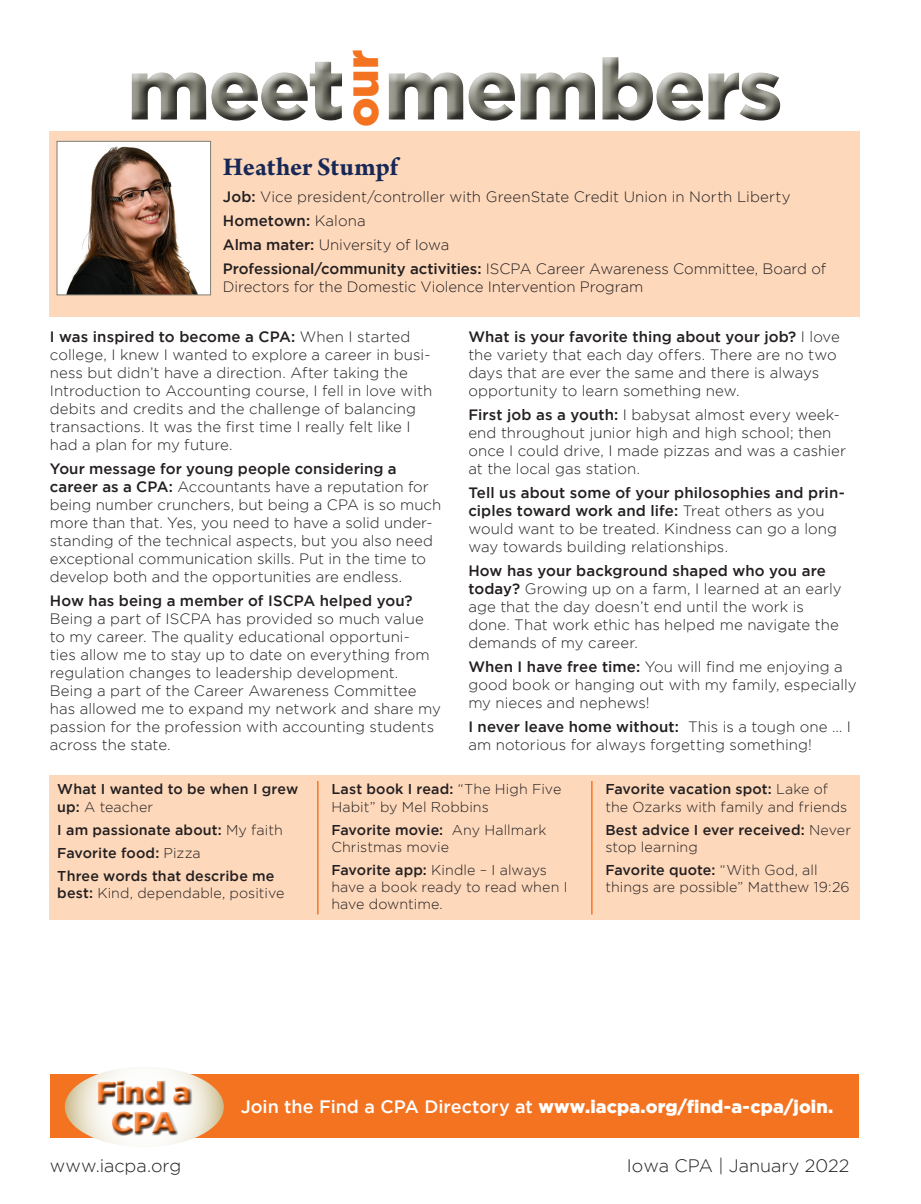
<style>
.page{position:relative;width:921px;height:1204px;background:#fff}
.page>*{position:absolute;margin:0;border:0;box-sizing:border-box;transform-origin:0 0}
.t1{font:900 85.5px "Gotham";letter-spacing:-.02em;color:#7e7e72}
.t2{font:900 45px "Gotham";color:#f47321}
.t3{font:900 30px/30px "Gotham";letter-spacing:.005em;color:#f47321;text-align:center}
.t4{font:700 27px "Arno Pro";color:#172857}
.t5{font:900 18px "Gotham";letter-spacing:.005em;color:#fff}
.t6{font:300 18px "Gotham";color:#231f20}
.t7{font:300 15px/18px "Gotham";color:#231f20}
.t8{font:500 15px "Gotham";letter-spacing:.01em;color:#231f20}
.t9{font:300 14.25px/17.1px "Gotham";letter-spacing:.005em;color:#231f20}
.t10{font:500 14.25px/17.1px "Gotham";letter-spacing:.01em;color:#231f20}
.s1{font-weight:500}
.s2{font-weight:300}
</style>
<div class="page">
<div style="left:50px;top:132px;width:810px;height:185px;background:#fdd8bb"></div>
<div style="left:124px;top:51px;width:666px;height:79px;background:#231f20;opacity:.75"></div>
<div style="left:50px;top:775px;width:810px;height:144px;background:#fdd8bb"></div>
<hr style="left:317px;top:781px;width:1px;height:133px;background:#f47321">
<hr style="left:591px;top:781px;width:1px;height:133px;background:#f47321">
<img style="left:59px;top:143px;width:150px;height:150px">
<div style="left:57px;top:141px;width:154px;height:154px;border:1px solid #7e7e72"></div>
<div style="left:50px;top:1075px;width:809px;height:63px;background:#f47321"></div>
<svg style="left:65px;top:1068px;width:159px;height:77px"></svg>
<div style="left:96px;top:1079px;width:96px;height:57px;background:#231f20;opacity:.75"></div>
<h1 class="t1" style="left:127px;top:40px;width:219px">meet</h1>
<h2 class="t2" style="left:336px;top:127px;width:79px;rotate:-90deg">our</h2>
<h1 class="t1" style="left:384px;top:40px;width:400px">members</h1>
<h3 class="t4" style="left:223px;top:151px;width:176px">Heather Stumpf</h3>
<p class="t7" style="left:223px;top:184px;width:605px;line-height:24px"><span class="s1">Job:</span> Vice president/controller with GreenState Credit Union in North Liberty <span class="s1">Hometown:</span> Kalona<br><span class="s1">Alma mater:</span> University of Iowa<br><span class="s1">Professional/community activities:</span> ISCPA Career Awareness Committee, Board of</p>
<p class="t7" style="left:223px;top:277px;width:422px">Directors for the Domestic Violence Intervention Program</p>
<p class="t7" style="left:50px;top:328px;width:384px"><span class="s1">I was inspired to become a CPA:</span> When I started college, I knew I wanted to explore a career in busi&shy;ness but didn’t have a direction. After taking the Introduction to Accounting course, I fell in love with debits and credits and the challenge of balancing transactions. It was the first time I really felt like I had a plan for my future.</p>
<p class="t7" style="left:50px;top:460px;width:393px"><span class="s1">Your message for young people considering a career as a CPA:</span> Accountants have a reputation for being number crunchers, but being a CPA is so much more than that. Yes, you need to have a solid under&shy;standing of the technical aspects, but you also need exceptional communication skills. Put in the time to develop both and the opportunities are endless.</p>
<p class="t8" style="left:50px;top:592px;width:364px">How has being a member of ISCPA helped you?</p>
<p class="t7" style="left:50px;top:610px;width:393px">Being a part of ISCPA has provided so much value to my career. The quality educational opportuni-<br>ties allow me to stay up to date on everything from regulation changes to leadership development.<br>Being a part of the Career Awareness Committee has allowed me to expand my network and share my passion for the profession with accounting students across the state.</p>
<p class="t7" style="left:468px;top:328px;width:373px"><span class="s1">What is your favorite thing about your job?</span> I love the variety that each day offers. There are no two days that are ever the same and there is always opportunity to learn something new.</p>
<p class="t7" style="left:468px;top:406px;width:379px"><span class="s1">First job as a youth:</span> I babysat almost every week&shy;end throughout junior high and high school; then once I could drive, I made pizzas and was a cashier at the local gas station.</p>
<p class="t7" style="left:468px;top:484px;width:378px"><span class="s1">Tell us about some of your philosophies and prin&shy;ciples toward work and life:</span> Treat others as you would want to be treated. Kindness can go a long way towards building relationships.</p>
<p class="t7" style="left:468px;top:562px;width:375px"><span class="s1">How has your background shaped who you are today?</span> Growing up on a farm, I learned at an early age that the day doesn’t end until the work is done. That work ethic has helped me navigate the demands of my career.</p>
<p class="t7" style="left:468px;top:658px;width:390px"><span class="s1">When I have free time:</span> You will find me enjoying a good book or hanging out with my family, especially my nieces and nephews!</p>
<p class="t7" style="left:468px;top:718px;width:384px"><span class="s1">I never leave home without:</span> This is a tough one … I am notorious for always forgetting something!</p>
<p class="t10" style="left:57px;top:780px;width:242px">What I wanted to be when I grew up: <span class="s2">A teacher</span></p>
<p class="t10" style="left:57px;top:818px;width:227px;line-height:23.1px">I am passionate about: <span class="s2">My faith<br></span>Favorite food: <span class="s2">Pizza<br></span>Three words that describe me</p>
<p class="t9" style="left:57px;top:884px;width:229px"><span class="s1">best:</span> Kind, dependable, positive</p>
<p class="t9" style="left:331px;top:780px;width:231px"><span class="s1">Last book I read:</span> “The High Five<br>Habit” by Mel Robbins</p>
<p class="t9" style="left:331px;top:821px;width:217px"><span class="s1">Favorite movie:</span> Any Hallmark<br>Christmas movie</p>
<p class="t9" style="left:331px;top:861px;width:238px"><span class="s1">Favorite app:</span> Kindle – I always have a book ready to read when I have downtime.</p>
<p class="t9" style="left:605px;top:780px;width:244px"><span class="s1">Favorite vacation spot:</span> Lake of the Ozarks with family and friends</p>
<p class="t10" style="left:605px;top:821px;width:247px">Best advice I ever received: <span class="s2">Never stop learning</span></p>
<p class="t9" style="left:605px;top:861px;width:246px"><span class="s1">Favorite quote:</span> “With God, all things are possible” Matthew 19:26</p>
<h3 class="t3" style="left:96px;top:1076px;width:96px">Find a<br>CPA</h3>
<p class="t5" style="left:241px;top:1096px;width:594px"><span class="s1">Join the Find a CPA Directory at</span> www.iacpa.org/find-a-cpa/join.</p>
<p class="t6" style="left:50px;top:1155px;width:133px">www.iacpa.org</p>
<p class="t6" style="left:627px;top:1155px;width:224px">Iowa CPA | January 2022</p>
</div>
